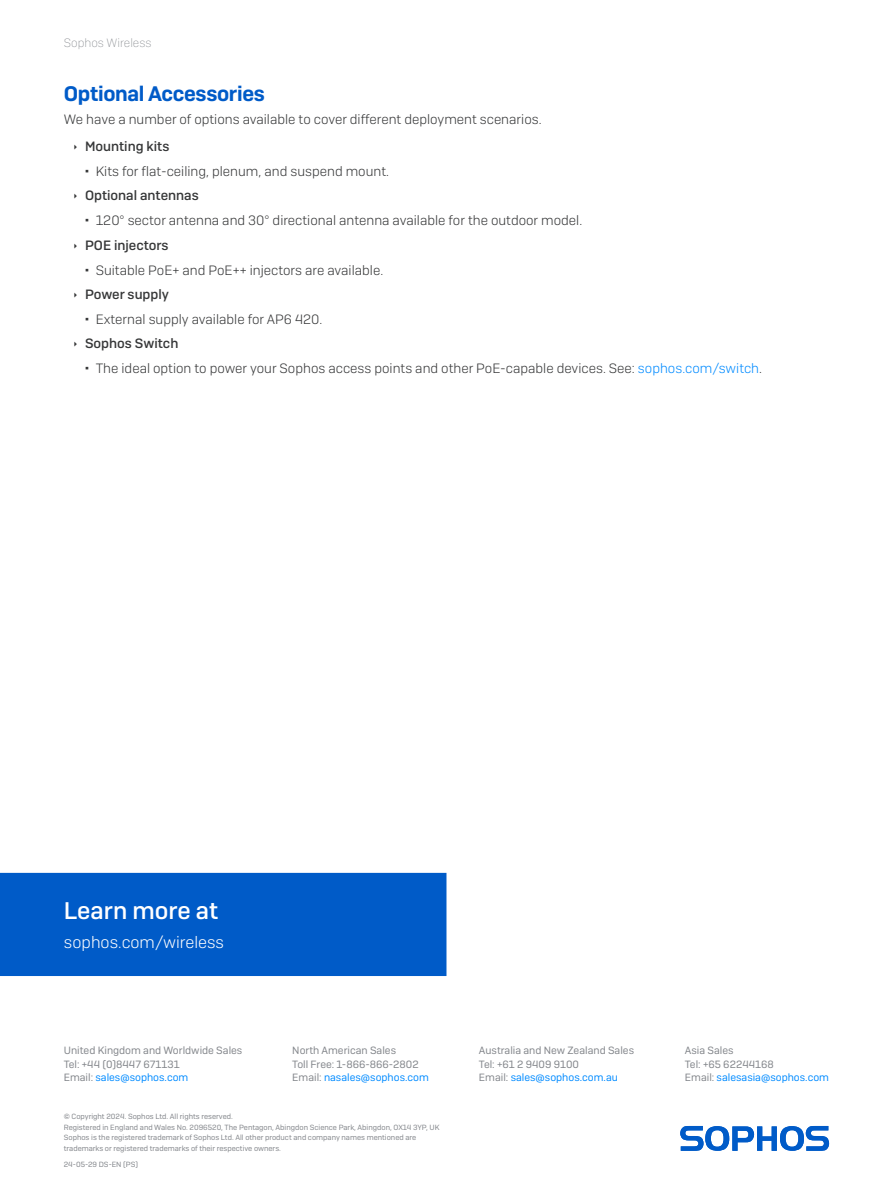
<style>
.page{position:relative;width:893px;height:1191px;background:#fff}
.page>*{position:absolute;margin:0;border:0;box-sizing:border-box;transform-origin:0 0}
.CTA_Heading{font:500 24px "Sophos Sans";color:#fff}
.Subheading_1{font:600 21px "Sophos Sans";letter-spacing:-.015em;color:#005bc8}
.CTA_Copy{font:300 16.5px "Sophos Sans";color:#fff}
.Body_Copy{font:300 13.5px "Sophos Sans";color:#363738}
.t1{font:500 13.5px "Sophos Sans";color:#363738}
.t2{font:200 12px "Sophos Sans";color:#83868b}
.t3{font:10.5px/13.5px "Sophos Sans";color:#83868b}
.Job_No__and_Version{font:7.5px/10.5px "Sophos Sans";color:#83868b}
.s1{color:#008bff}
</style>
<div class="page">
<svg style="left:680px;top:1126px;width:149px;height:24px"></svg>
<div style="left:0;top:873px;width:446px;height:103px;background:#005bc8"></div>
<p class="t2" style="left:64px;top:36px;width:89px">Sophos Wireless</p>
<p class="Subheading_1" style="left:64px;top:80px;width:203px">Optional Accessories</p>
<p class="Body_Copy" style="left:64px;top:111px;width:479px">We have a number of options available to cover different deployment scenarios.</p>
<p class="t1" style="left:85px;top:138px;width:86px">Mounting kits</p>
<p class="Body_Copy" style="left:96px;top:163px;width:295px">Kits for flat-ceiling, plenum, and suspend mount.</p>
<p class="t1" style="left:85px;top:187px;width:115px">Optional antennas</p>
<p class="Body_Copy" style="left:96px;top:213px;width:488px">120° sector antenna and 30° directional antenna available for the outdoor model.</p>
<p class="t1" style="left:85px;top:237px;width:85px">POE injectors</p>
<p class="Body_Copy" style="left:96px;top:262px;width:289px">Suitable PoE+ and PoE++ injectors are available.</p>
<p class="t1" style="left:85px;top:286px;width:85px">Power supply</p>
<p class="Body_Copy" style="left:96px;top:311px;width:228px">External supply available for AP6 420.</p>
<p class="t1" style="left:85px;top:335px;width:95px">Sophos Switch</p>
<p class="Body_Copy" style="left:96px;top:360px;width:668px">The ideal option to power your Sophos access points and other PoE-capable devices. See: <span class="s1">sophos.com/switch</span>.</p>
<p class="CTA_Heading" style="left:64px;top:895px;width:156px">Learn more at</p>
<p class="CTA_Copy" style="left:64px;top:932px;width:162px">sophos.com/wireless</p>
<p class="t3" style="left:64px;top:1043px;width:180px">United Kingdom and Worldwide Sales<br>Tel: +44 (0)8447 671131<br>Email: <span class="s1">sales@sophos.com</span></p>
<p class="t3" style="left:292px;top:1043px;width:138px">North American Sales<br>Toll Free: 1-866-866-2802<br>Email: <span class="s1">nasales@sophos.com</span></p>
<p class="t3" style="left:479px;top:1043px;width:157px">Australia and New Zealand Sales<br>Tel: +61 2 9409 9100<br>Email: <span class="s1">sales@sophos.com.au</span></p>
<p class="t3" style="left:685px;top:1043px;width:146px">Asia Sales<br>Tel: +65 62244168<br>Email: <span class="s1">salesasia@sophos.com</span></p>
<p class="Job_No__and_Version" style="left:64px;top:1111px;width:377px">© Copyright 2024. Sophos Ltd. All rights reserved.<br>Registered in England and Wales No. 2096520, The Pentagon, Abingdon Science Park, Abingdon, OX14 3YP, UK Sophos is the registered trademark of Sophos Ltd. All other product and company names mentioned are trademarks or registered trademarks of their respective owners.</p>
<p class="Job_No__and_Version" style="left:64px;top:1159px;width:76px">24-05-29 DS-EN (PS)</p>
</div>
